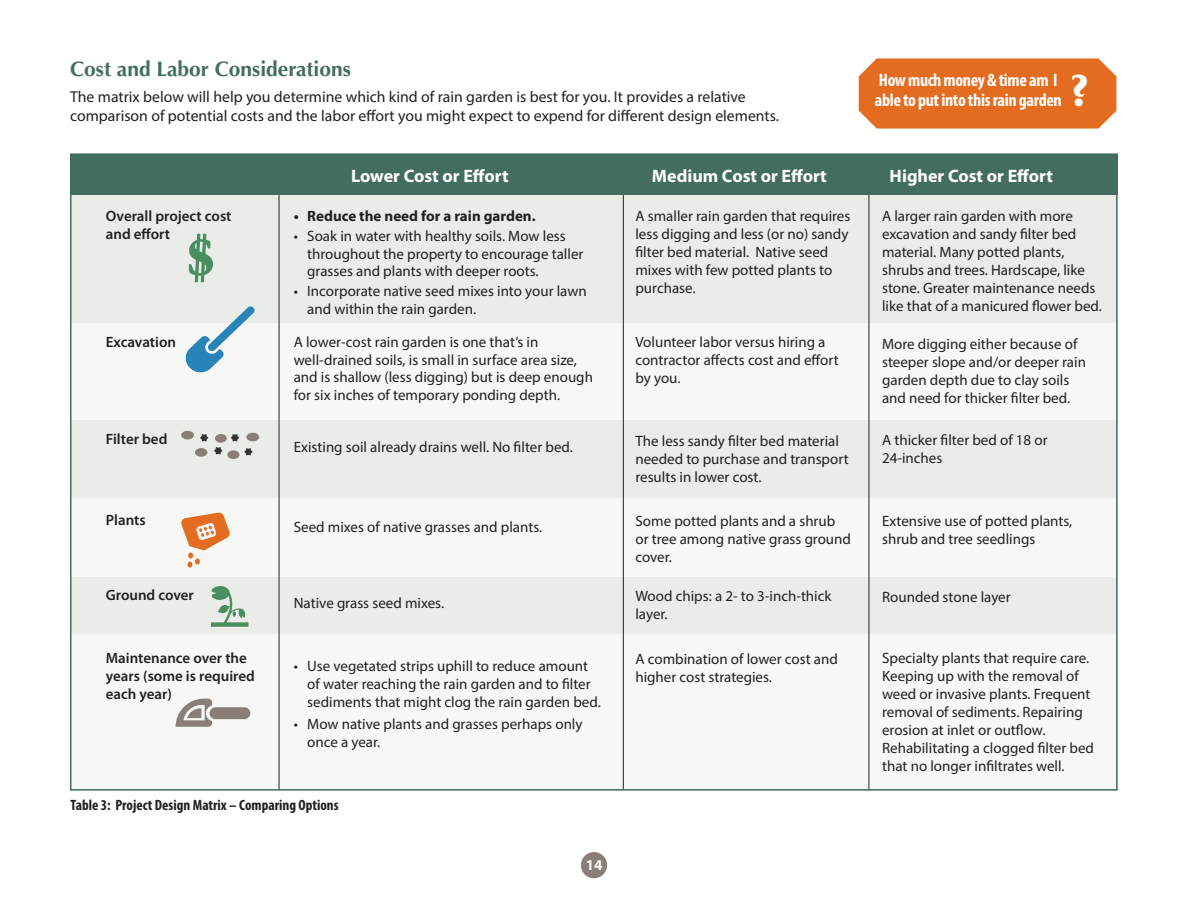
<style>
.page{position:relative;width:1188px;height:918px;background:#fff}
.page>*{position:absolute;margin:0;border:0;box-sizing:border-box;transform-origin:0 0}
.Main_Body_Text{font:900 45px "Optima LT Std";color:#fff}
.B-level_head{font:700 21px "Optima LT Std";color:#436d61}
.t1{font:700 18px "Myriad Pro";color:#fff}
.Sidebar_Heading{font:700 condensed 18px/19.5px "Myriad Pro";letter-spacing:-.02em;color:#fff}
.Main_Body_Text-2{font:15.75px/18.9px "Myriad Pro";color:#231f20}
.t2{font:15px/18px "Myriad Pro";color:#231f20}
.t3{font:600 15px/18px "Myriad Pro";color:#231f20}
.Figure_Caption{font:700 condensed 15px "Myriad Pro";color:#231f20}
.t4{font:700 15px "Myriad Pro";color:#231f20}
.t5{font:700 15px "Myriad Pro";color:#fff}
</style>
<div class="page">
<div style="left:581px;top:852px;width:26px;height:26px;background:#897f78;border-radius:50%"></div>
<div style="left:70px;top:154px;width:1048px;height:637px;background:#eaede7"></div>
<div style="left:70px;top:154px;width:1047px;height:41px;background:#436d61"></div>
<div style="left:71px;top:323px;width:1046px;height:97px;background:#f7f8f6"></div>
<div style="left:71px;top:498px;width:1046px;height:78px;background:#f7f8f6"></div>
<div style="left:71px;top:634px;width:1046px;height:156px;background:#f7f8f6"></div>
<hr style="left:279px;top:195px;width:1px;height:595px;background:#231f20">
<hr style="left:623px;top:195px;width:1px;height:595px;background:#231f20">
<hr style="left:869px;top:195px;width:1px;height:595px;background:#231f20">
<svg style="left:211px;top:586px;width:38px;height:41px"></svg>
<svg style="left:176px;top:699px;width:36px;height:28px"></svg>
<div style="left:210px;top:707px;width:40px;height:12px;background:#897f78;border-radius:6px"></div>
<svg style="left:189px;top:234px;width:24px;height:48px"></svg>
<svg style="left:181px;top:512px;width:49px;height:56px"></svg>
<svg style="left:185px;top:306px;width:70px;height:67px"></svg>
<div style="left:181px;top:431px;width:13px;height:8px;background:#897f78;border-radius:50%"></div>
<div style="left:195px;top:448px;width:12px;height:9px;background:#897f78;border-radius:50%"></div>
<div style="left:215px;top:434px;width:12px;height:9px;background:#897f78;border-radius:50%"></div>
<div style="left:227px;top:450px;width:13px;height:9px;background:#897f78;border-radius:50%"></div>
<div style="left:246px;top:433px;width:13px;height:8px;background:#897f78;border-radius:50%"></div>
<svg style="left:200px;top:434px;width:23px;height:20px"></svg>
<svg style="left:231px;top:434px;width:8px;height:8px"></svg>
<svg style="left:244px;top:448px;width:9px;height:8px"></svg>
<div style="left:859px;top:58px;width:257px;height:71px;background:#e46c20"></div>
<p class="B-level_head" style="left:70px;top:57px;width:282px">Cost and Labor Considerations</p>
<p class="Main_Body_Text-2" style="left:70px;top:87px;width:710px">The matrix below will help you determine which kind of rain garden is best for you. It provides a relative comparison of potential costs and the labor effort you might expect to expend for different design elements.</p>
<p class="Sidebar_Heading" style="left:875px;top:70px;width:188px">How much money &amp; time am I able to put into this rain garden</p>
<p class="Main_Body_Text" style="left:1069px;top:64px;width:21px">?</p>
<p class="t1" style="left:351px;top:164px;width:159px">Lower Cost or Effort</p>
<p class="t1" style="left:652px;top:164px;width:176px">Medium Cost or Effort</p>
<p class="t1" style="left:890px;top:164px;width:165px">Higher Cost or Effort</p>
<p class="t3" style="left:106px;top:207px;width:127px">Overall project cost and effort</p>
<p class="t3" style="left:106px;top:333px;width:72px">Excavation</p>
<p class="t3" style="left:106px;top:430px;width:63px">Filter bed</p>
<p class="t3" style="left:106px;top:511px;width:41px">Plants</p>
<p class="t3" style="left:106px;top:586px;width:90px">Ground cover</p>
<p class="t3" style="left:106px;top:649px;width:151px">Maintenance over the years (some is required each year)</p>
<p class="t4" style="left:294px;top:206px;width:243px">• Reduce the need for a rain garden.</p>
<p class="t2" style="left:307px;top:227px;width:278px;text-indent:-14px">• Soak in water with healthy soils. Mow less throughout the property to encourage taller grasses and plants with deeper roots.</p>
<p class="t2" style="left:307px;top:282px;width:281px;text-indent:-13px">• Incorporate native seed mixes into your lawn and within the rain garden.</p>
<p class="t2" style="left:294px;top:333px;width:301px">A lower-cost rain garden is one that’s in well-drained soils, is small in surface area size, and is shallow (less digging) but is deep enough for six inches of temporary ponding depth.</p>
<p class="t2" style="left:294px;top:438px;width:281px">Existing soil already drains well. No filter bed.</p>
<p class="t2" style="left:294px;top:518px;width:250px">Seed mixes of native grasses and plants.</p>
<p class="t2" style="left:294px;top:593px;width:152px">Native grass seed mixes.</p>
<p class="t2" style="left:307px;top:657px;width:295px;text-indent:-14px">• Use vegetated strips uphill to reduce amount of water reaching the rain garden and to filter sediments that might clog the rain garden bed.</p>
<p class="t2" style="left:307px;top:715px;width:277px;text-indent:-14px">• Mow native plants and grasses perhaps only once a year.</p>
<p class="t2" style="left:635px;top:207px;width:216px">A smaller rain garden that requires less digging and less (or no) sandy filter bed material. Native seed mixes with few potted plants to purchase.</p>
<p class="t2" style="left:635px;top:333px;width:205px">Volunteer labor versus hiring a contractor affects cost and effort by you.</p>
<p class="t2" style="left:635px;top:432px;width:215px">The less sandy filter bed material needed to purchase and transport results in lower cost.</p>
<p class="t2" style="left:635px;top:511px;width:217px">Some potted plants and a shrub or tree among native grass ground cover.</p>
<p class="t2" style="left:635px;top:587px;width:198px">Wood chips: a 2- to 3-inch-thick layer.</p>
<p class="t2" style="left:635px;top:650px;width:204px">A combination of lower cost and higher cost strategies.</p>
<p class="t2" style="left:882px;top:207px;width:221px">A larger rain garden with more excavation and sandy filter bed material. Many potted plants, shrubs and trees. Hardscape, like stone. Greater maintenance needs like that of a manicured flower bed.</p>
<p class="t2" style="left:882px;top:335px;width:205px">More digging either because of steeper slope and/or deeper rain garden depth due to clay soils and need for thicker filter bed.</p>
<p class="t2" style="left:882px;top:431px;width:167px">A thicker filter bed of 18 or<br>24-inches</p>
<p class="t2" style="left:882px;top:511px;width:192px">Extensive use of potted plants, shrub and tree seedlings</p>
<p class="t2" style="left:882px;top:588px;width:130px">Rounded stone layer</p>
<p class="t2" style="left:882px;top:648px;width:213px">Specialty plants that require care.<br>Keeping up with the removal of weed or invasive plants. Frequent removal of sediments. Repairing erosion at inlet or outflow.<br>Rehabilitating a clogged filter bed that no longer infiltrates well.</p>
<p class="Figure_Caption" style="left:70px;top:795px;width:270px">Table 3: Project Design Matrix – Comparing Options</p>
<p class="t5" style="left:586px;top:855px;width:18px">14</p>
</div>
